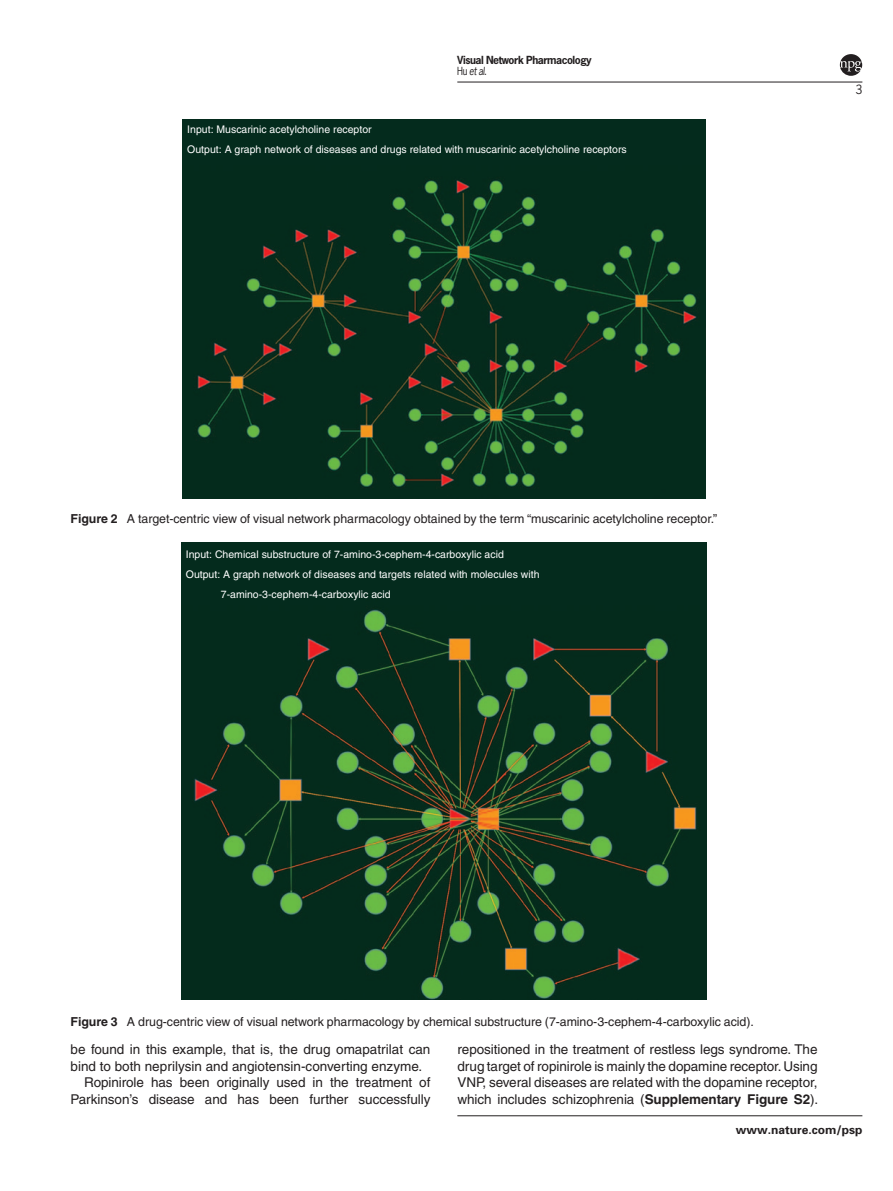
<style>
.page{position:relative;width:893px;height:1191px;background:#fff}
.page>*{position:absolute;margin:0;border:0;box-sizing:border-box;transform-origin:0 0}
.t1{font:13.5px/16.5px "Helvetica";letter-spacing:-.005em;color:#231f20;text-align:justify}
.t2{font:12.3px "Helvetica";letter-spacing:-.005em;color:#231f20}
.t3{font:700 12px "Univers";color:#231f20}
.t4{font:12px "News Gothic";color:#231f20}
.t5{font:10.5px/20.4px "Helvetica";color:#fff}
.t6{font:700 10.5px/11.7px "News Gothic";letter-spacing:-.045em;color:#231f20}
.s1{font-weight:400}
.s2{font-weight:400;font-style:italic}
.s3{font-weight:700}
</style>
<div class="page">
<hr style="left:457px;top:1115px;width:405px;height:1px;background:#231f20">
<hr style="left:457px;top:82px;width:405px;height:1px;background:#231f20">
<svg style="left:840px;top:54px;width:22px;height:22px"></svg>
<img style="left:182px;top:120px;width:524px;height:379px">
<img style="left:182px;top:542px;width:524px;height:458px">
<p class="t6" style="left:457px;top:53px;width:136px">Visual Network Pharmacology<br><span class="s1">Hu</span> <span class="s2">et al.</span></p>
<p class="t5" style="left:187px;top:119px;width:441px">Input: Muscarinic acetylcholine receptor<br>Output: A graph network of diseases and drugs related with muscarinic acetylcholine receptors</p>
<p class="t4" style="left:855px;top:82px;width:8px">3</p>
<p class="t2" style="left:70px;top:512px;width:648px"><span class="s3">Figure 2</span> A target-centric view of visual network pharmacology obtained by the term “muscarinic acetylcholine receptor.”</p>
<p class="t5" style="left:186px;top:544px;width:320px">Input: Chemical substructure of 7-amino-3-cephem-4-carboxylic acid</p>
<p class="t5" style="left:186px;top:564px;width:355px">Output: A graph network of diseases and targets related with molecules with</p>
<p class="t5" style="left:221px;top:584px;width:171px">7-amino-3-cephem-4-carboxylic acid</p>
<p class="t2" style="left:71px;top:1014px;width:685px"><span class="s3">Figure 3</span> A drug-centric view of visual network pharmacology by chemical substructure (7-amino-3-cephem-4-carboxylic acid).</p>
<p class="t1" style="left:70px;top:1041px;width:361px">be found in this example, that is, the drug omapatrilat can</p>
<p class="t1" style="left:70px;top:1057px;width:353px">bind to both neprilysin and angiotensin-converting enzyme.</p>
<p class="t1" style="left:84px;top:1074px;width:348px">Ropinirole has been originally used in the treatment of</p>
<p class="t1" style="left:70px;top:1090px;width:361px">Parkinson’s disease and has been further successfully</p>
<p class="t1" style="left:458px;top:1041px;width:362px">repositioned in the treatment of restless legs syndrome. The drug target of ropinirole is mainly the dopamine receptor. Using VNP, several diseases are related with the dopamine receptor, which includes schizophrenia (<span class="s3">Supplementary Figure S2</span>).</p>
<p class="t3" style="left:736px;top:1122px;width:128px">www.nature.com/psp</p>
</div>
